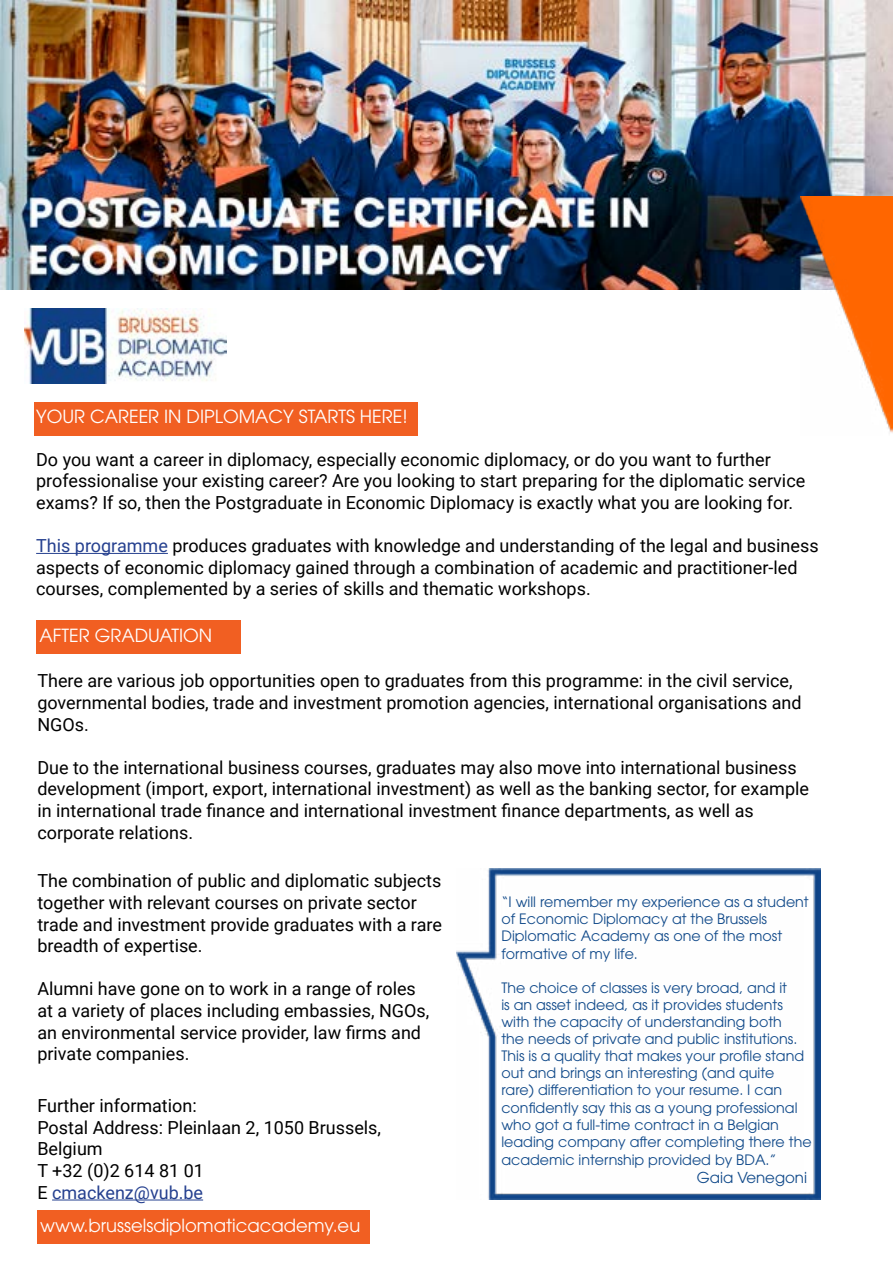
<style>
.page{position:relative;width:893px;height:1263px;background:#fff}
.page>*{position:absolute;margin:0;border:0;box-sizing:border-box;transform-origin:0 0}
.t1{font:18px/21.6px "Roboto";color:#000}
.t2{font:18px "ITC Avant Garde Pro";color:#fff}
.t3{font:15px "ITC Avant Garde Pro";color:#124b8b}
.t4{font:14.25px/17.2px "ITC Avant Garde Pro";color:#124b8b}
.s1{color:#25408f}
</style>
<div class="page">
<img style="left:0;top:0;width:893px;height:290px">
<img style="left:25px;top:309px;width:202px;height:74px">
<img style="left:800px;top:197px;width:93px;height:236px">
<hr style="left:36px;top:553px;width:132px;height:1px;background:#25408f">
<div style="left:34px;top:402px;width:384px;height:33px;background:#f15f22"></div>
<div style="left:36px;top:620px;width:205px;height:34px;background:#f15f22"></div>
<img style="left:456px;top:868px;width:365px;height:332px">
<hr style="left:52px;top:1199px;width:151px;height:1px;background:#25408f">
<div style="left:37px;top:1210px;width:333px;height:34px;background:#f15f22"></div>
<p class="t2" style="left:36px;top:406px;width:373px">YOUR CAREER IN DIPLOMACY STARTS HERE!</p>
<p class="t1" style="left:36px;top:448px;width:771px">Do you want a career in diplomacy, especially economic diplomacy, or do you want to further professionalise your existing career? Are you looking to start preparing for the diplomatic service exams? If so, then the Postgraduate in Economic Diplomacy is exactly what you are looking for.</p>
<p class="t1" style="left:36px;top:534px;width:784px"><span class="s1">This programme</span> produces graduates with knowledge and understanding of the legal and business aspects of economic diplomacy gained through a combination of academic and practitioner-led courses, complemented by a series of skills and thematic workshops.</p>
<p class="t2" style="left:39px;top:624px;width:174px">AFTER GRADUATION</p>
<p class="t1" style="left:37px;top:669px;width:766px">There are various job opportunities open to graduates from this programme: in the civil service, governmental bodies, trade and investment promotion agencies, international organisations and<br>NGOs.</p>
<p class="t1" style="left:37px;top:756px;width:773px">Due to the international business courses, graduates may also move into international business development (import, export, international investment) as well as the banking sector, for example in international trade finance and international investment finance departments, as well as corporate relations.</p>
<p class="t1" style="left:37px;top:869px;width:406px">The combination of public and diplomatic subjects together with relevant courses on private sector trade and investment provide graduates with a rare breadth of expertise.</p>
<p class="t1" style="left:37px;top:977px;width:393px">Alumni have gone on to work in a range of roles at a variety of places including embassies, NGOs, an environmental service provider, law firms and private companies.</p>
<p class="t1" style="left:37px;top:1094px;width:345px">Further information:<br>Postal Address: Pleinlaan 2, 1050 Brussels,<br>Belgium<br>T +32 (0)2 614 81 01<br>E <span class="s1">cmackenz@vub.be</span></p>
<p class="t2" style="left:40px;top:1214px;width:322px">www.brusselsdiplomaticacademy.eu</p>
<p class="t4" style="left:501px;top:893px;width:309px">“I will remember my experience as a student of Economic Diplomacy at the Brussels Diplomatic Academy as one of the most formative of my life.</p>
<p class="t4" style="left:501px;top:979px;width:312px">The choice of classes is very broad, and it<br>is an asset indeed, as it provides students with the capacity of understanding both<br>the needs of private and public institutions.<br>This is a quality that makes your profile stand out and brings an interesting (and quite<br>rare) differentiation to your resume. I can confidently say this as a young professional who got a full-time contract in a Belgian leading company after completing there the academic internship provided by BDA.”</p>
<p class="t3" style="left:697px;top:1168px;width:112px">Gaia Venegoni</p>
</div>
